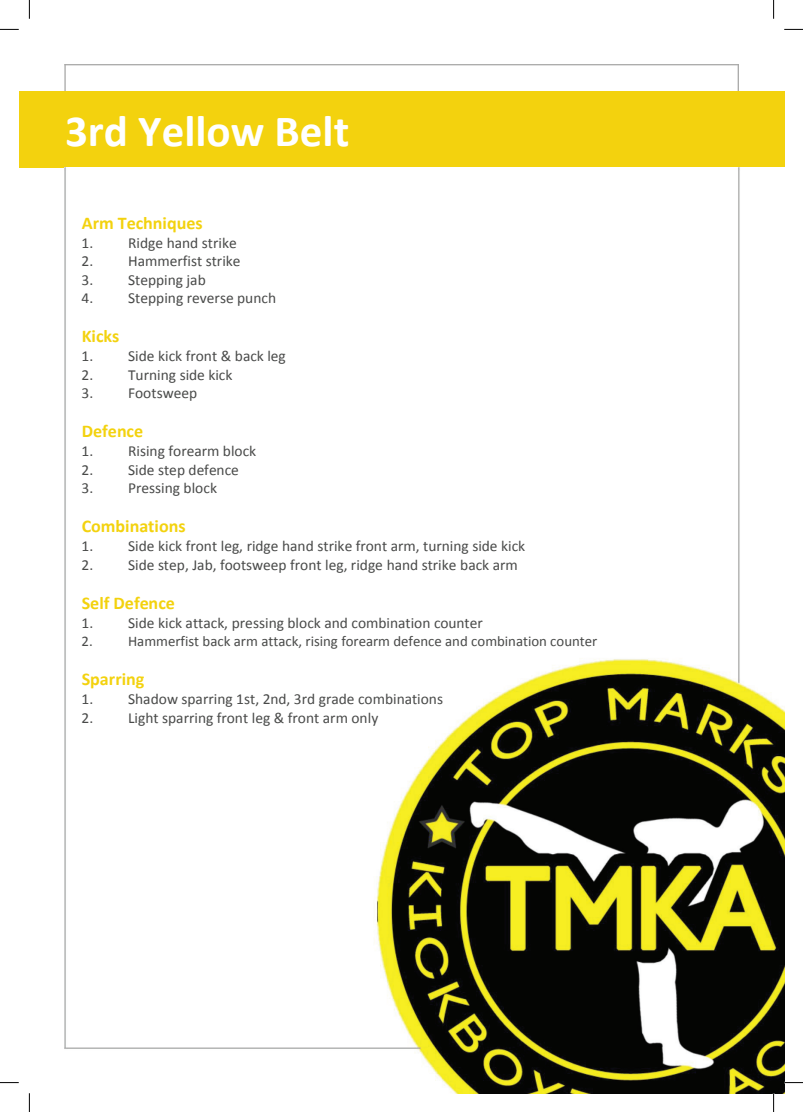
<style>
.page{position:relative;width:803px;height:1112px;background:#fff}
.page>*{position:absolute;margin:0;border:0;box-sizing:border-box;transform-origin:0 0}
.t1{font:700 44.62px "Calibri";color:#fff}
.t2{font:700 17.88px "Calibri";color:#f3d20e}
.t3{font:15.25px "Calibri";color:#494a49}
.t4{font:14.75px "Calibri";color:#494a49}
</style>
<div class="page">
<hr style="left:64px;top:64px;width:675px;height:1px;background:#a8a8a7">
<hr style="left:64px;top:64px;width:2px;height:27px;background:#a8a8a7">
<svg style="left:738px;top:65px;width:1px;height:26px"></svg>
<div style="left:19px;top:91px;width:765px;height:77px;background:#f3d20e"></div>
<img style="left:64px;top:168px;width:720px;height:924px">
<svg style="left:0;top:29px;width:19px;height:1px"></svg>
<svg style="left:784px;top:29px;width:19px;height:1px"></svg>
<svg style="left:0;top:1082px;width:19px;height:1px"></svg>
<svg style="left:784px;top:1081px;width:19px;height:2px"></svg>
<svg style="left:29px;top:0;width:1px;height:19px"></svg>
<svg style="left:29px;top:1093px;width:1px;height:18px"></svg>
<svg style="left:773px;top:0;width:1px;height:19px"></svg>
<svg style="left:773px;top:1092px;width:1px;height:19px"></svg>
<p class="t1" style="left:65px;top:102px;width:286px">3rd Yellow Belt</p>
<p class="t2" style="left:82px;top:212px;width:123px">Arm Techniques</p>
<p class="t3" style="left:82px;top:233px;width:157px">1. Ridge hand strike</p>
<p class="t3" style="left:82px;top:252px;width:160px">2. Hammerfist strike</p>
<p class="t3" style="left:82px;top:270px;width:126px">3. Stepping jab</p>
<p class="t3" style="left:82px;top:289px;width:196px">4. Stepping reverse punch</p>
<p class="t2" style="left:82px;top:325px;width:39px">Kicks</p>
<p class="t3" style="left:82px;top:346px;width:206px">1. Side kick front &amp; back leg</p>
<p class="t3" style="left:82px;top:365px;width:152px">2. Turning side kick</p>
<p class="t3" style="left:82px;top:383px;width:117px">3. Footsweep</p>
<p class="t2" style="left:82px;top:420px;width:63px">Defence</p>
<p class="t3" style="left:82px;top:441px;width:176px">1. Rising forearm block</p>
<p class="t3" style="left:82px;top:460px;width:159px">2. Side step defence</p>
<p class="t3" style="left:82px;top:478px;width:137px">3. Pressing block</p>
<p class="t2" style="left:82px;top:514px;width:105px">Combinations</p>
<p class="t3" style="left:82px;top:536px;width:445px">1. Side kick front leg, ridge hand strike front arm, turning side kick</p>
<p class="t3" style="left:82px;top:555px;width:438px">2. Side step, Jab, footsweep front leg, ridge hand strike back arm</p>
<p class="t2" style="left:82px;top:591px;width:95px">Self Defence</p>
<p class="t3" style="left:82px;top:613px;width:403px">1. Side kick attack, pressing block and combination counter</p>
<p class="t4" style="left:82px;top:631px;width:517px">2. Hammerfist back arm attack, rising forearm defence and combination counter</p>
<p class="t2" style="left:82px;top:667px;width:64px">Sparring</p>
<p class="t3" style="left:82px;top:689px;width:363px">1. Shadow sparring 1st, 2nd, 3rd grade combinations</p>
<p class="t3" style="left:82px;top:708px;width:298px">2. Light sparring front leg &amp; front arm only</p>
</div>
